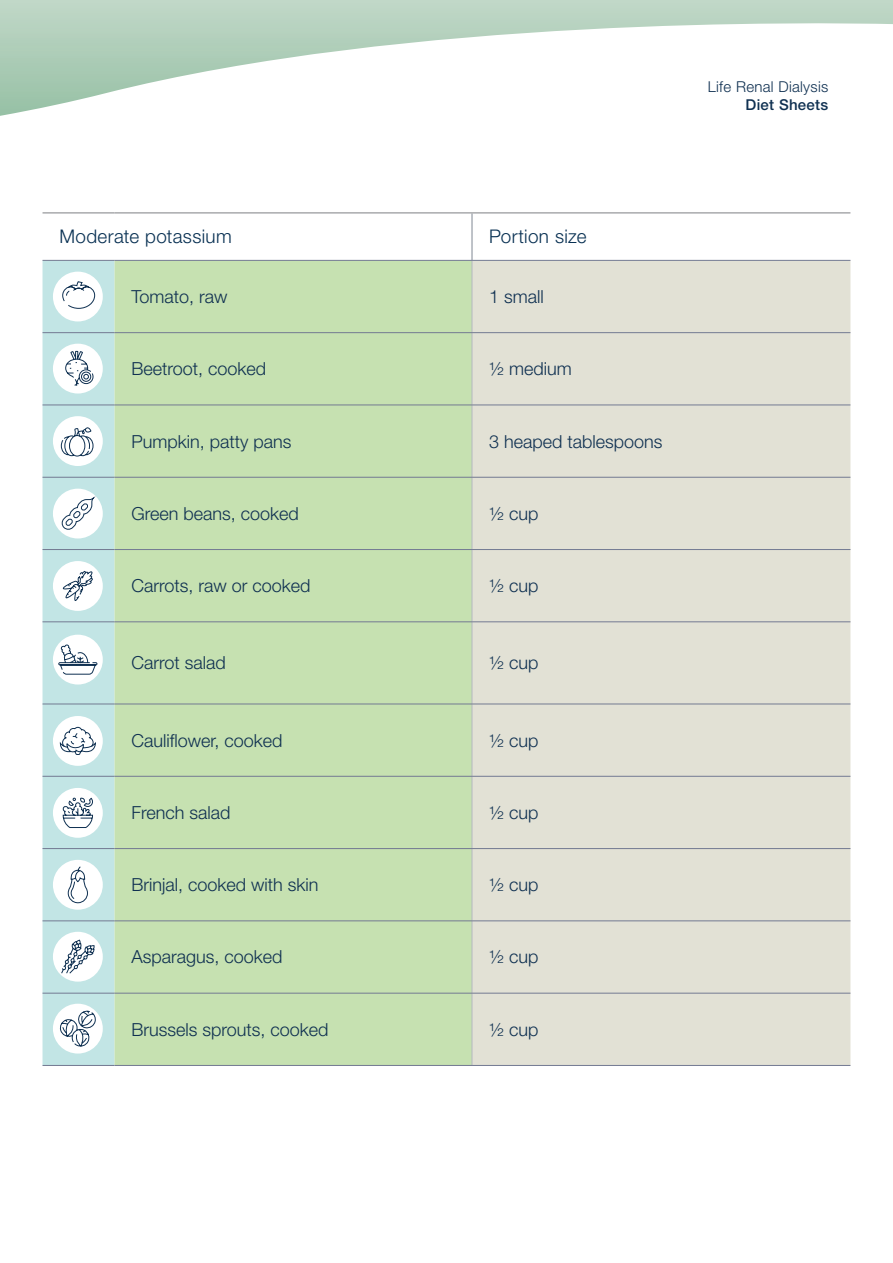
<style>
.page{position:relative;width:893px;height:1263px;background:#fff}
.page>*{position:absolute;margin:0;border:0;box-sizing:border-box;transform-origin:0 0}
.t1{font:300 18.9px "Helvetica Neue LT Std";letter-spacing:.02em;color:#093153}
._9pt_light_body{font:300 18px "Helvetica Neue LT Std";color:#0f3051}
._20pt_reg_page_heading{font:300 15px "Helvetica Neue LT Std";letter-spacing:.02em;color:#0f3051}
._20pt_reg_page_heading-2{font:500 15px "Helvetica Neue LT Std";letter-spacing:.02em;color:#0f3051}
</style>
<div class="page">
<svg style="left:0;top:0;width:893px;height:116px"></svg>
<div style="left:43px;top:261px;width:72px;height:804px;background:#c2e5e5"></div>
<div style="left:115px;top:261px;width:357px;height:804px;background:#c6e1b1"></div>
<div style="left:473px;top:261px;width:377px;height:804px;background:#e2e1d5"></div>
<hr style="left:472px;top:213px;width:1px;height:47px;background:#808893">
<hr style="left:472px;top:261px;width:1px;height:71px;background:#b5b9c0">
<hr style="left:472px;top:333px;width:1px;height:72px;background:#b5b9c0">
<hr style="left:472px;top:405px;width:1px;height:72px;background:#b5b9c0">
<hr style="left:472px;top:477px;width:1px;height:72px;background:#b5b9c0">
<hr style="left:472px;top:550px;width:1px;height:72px;background:#b5b9c0">
<hr style="left:472px;top:622px;width:1px;height:82px;background:#b5b9c0">
<hr style="left:472px;top:704px;width:1px;height:72px;background:#b5b9c0">
<hr style="left:472px;top:776px;width:1px;height:72px;background:#b5b9c0">
<hr style="left:472px;top:849px;width:1px;height:72px;background:#b5b9c0">
<hr style="left:472px;top:921px;width:1px;height:72px;background:#b5b9c0">
<hr style="left:472px;top:993px;width:1px;height:72px;background:#b5b9c0">
<hr style="left:43px;top:260px;width:72px;height:1px;background:#737a92">
<hr style="left:115px;top:260px;width:357px;height:1px;background:#737a92">
<hr style="left:472px;top:260px;width:378px;height:1px;background:#737a92">
<hr style="left:43px;top:332px;width:72px;height:1px;background:#737a92">
<hr style="left:115px;top:332px;width:357px;height:1px;background:#737a92">
<hr style="left:472px;top:332px;width:378px;height:1px;background:#737a92">
<hr style="left:43px;top:405px;width:72px;height:1px;background:#737a92">
<hr style="left:43px;top:477px;width:72px;height:1px;background:#737a92">
<hr style="left:115px;top:477px;width:357px;height:1px;background:#737a92">
<hr style="left:472px;top:477px;width:378px;height:1px;background:#737a92">
<hr style="left:43px;top:549px;width:72px;height:1px;background:#737a92">
<hr style="left:115px;top:549px;width:357px;height:1px;background:#737a92">
<hr style="left:472px;top:549px;width:378px;height:1px;background:#737a92">
<hr style="left:43px;top:621px;width:72px;height:1px;background:#737a92">
<hr style="left:115px;top:621px;width:357px;height:1px;background:#737a92">
<hr style="left:472px;top:621px;width:378px;height:1px;background:#737a92">
<hr style="left:43px;top:704px;width:72px;height:1px;background:#737a92">
<hr style="left:115px;top:704px;width:357px;height:1px;background:#737a92">
<hr style="left:472px;top:704px;width:378px;height:1px;background:#737a92">
<hr style="left:43px;top:776px;width:72px;height:1px;background:#737a92">
<hr style="left:115px;top:776px;width:357px;height:1px;background:#737a92">
<hr style="left:472px;top:776px;width:378px;height:1px;background:#737a92">
<hr style="left:43px;top:848px;width:72px;height:1px;background:#737a92">
<hr style="left:115px;top:848px;width:357px;height:1px;background:#737a92">
<hr style="left:472px;top:848px;width:378px;height:1px;background:#737a92">
<hr style="left:43px;top:920px;width:72px;height:1px;background:#737a92">
<hr style="left:115px;top:920px;width:357px;height:1px;background:#737a92">
<hr style="left:472px;top:920px;width:378px;height:1px;background:#737a92">
<hr style="left:43px;top:993px;width:72px;height:1px;background:#737a92">
<hr style="left:115px;top:993px;width:357px;height:1px;background:#737a92">
<hr style="left:472px;top:993px;width:378px;height:1px;background:#737a92">
<hr style="left:43px;top:1065px;width:72px;height:1px;background:#737a92">
<hr style="left:115px;top:1065px;width:357px;height:1px;background:#737a92">
<hr style="left:472px;top:1065px;width:378px;height:1px;background:#737a92">
<hr style="left:43px;top:212px;width:72px;height:1px;background:#939598">
<hr style="left:115px;top:212px;width:357px;height:1px;background:#939598">
<hr style="left:472px;top:212px;width:378px;height:1px;background:#939598">
<hr style="left:115px;top:405px;width:357px;height:1px;background:#737a92">
<hr style="left:472px;top:405px;width:378px;height:1px;background:#737a92">
<div style="left:53px;top:272px;width:50px;height:49px;background:#fff;border-radius:50%"></div>
<div style="left:53px;top:344px;width:50px;height:49px;background:#fff;border-radius:50%"></div>
<div style="left:53px;top:416px;width:50px;height:50px;background:#fff;border-radius:50%"></div>
<div style="left:53px;top:489px;width:50px;height:49px;background:#fff;border-radius:50%"></div>
<div style="left:53px;top:561px;width:50px;height:50px;background:#fff;border-radius:50%"></div>
<div style="left:53px;top:635px;width:50px;height:49px;background:#fff;border-radius:50%"></div>
<div style="left:53px;top:716px;width:50px;height:50px;background:#fff;border-radius:50%"></div>
<div style="left:53px;top:788px;width:50px;height:50px;background:#fff;border-radius:50%"></div>
<div style="left:53px;top:860px;width:50px;height:50px;background:#fff;border-radius:50%"></div>
<div style="left:53px;top:932px;width:50px;height:50px;background:#fff;border-radius:50%"></div>
<div style="left:53px;top:1004px;width:50px;height:49px;background:#fff;border-radius:50%"></div>
<svg style="left:65px;top:351px;width:28px;height:35px"></svg>
<svg style="left:61px;top:427px;width:32px;height:29px"></svg>
<svg style="left:61px;top:497px;width:33px;height:33px"></svg>
<svg style="left:62px;top:571px;width:31px;height:30px"></svg>
<svg style="left:58px;top:644px;width:39px;height:31px"></svg>
<svg style="left:60px;top:727px;width:36px;height:28px"></svg>
<svg style="left:62px;top:798px;width:31px;height:30px"></svg>
<svg style="left:68px;top:866px;width:20px;height:37px"></svg>
<svg style="left:61px;top:940px;width:33px;height:34px"></svg>
<svg style="left:59px;top:1010px;width:37px;height:38px"></svg>
<svg style="left:62px;top:281px;width:33px;height:28px"></svg>
<p class="_20pt_reg_page_heading" style="left:708px;top:78px;width:122px">Life Renal Dialysis</p>
<p class="_20pt_reg_page_heading-2" style="left:746px;top:96px;width:84px">Diet Sheets</p>
<p class="t1" style="left:60px;top:225px;width:174px">Moderate potassium</p>
<p class="t1" style="left:489px;top:225px;width:99px">Portion size</p>
<p class="_9pt_light_body" style="left:132px;top:285px;width:98px">Tomato, raw</p>
<p class="_9pt_light_body" style="left:489px;top:285px;width:56px">1 small</p>
<p class="_9pt_light_body" style="left:132px;top:358px;width:136px">Beetroot, cooked</p>
<p class="_9pt_light_body" style="left:489px;top:358px;width:84px">½ medium</p>
<p class="_9pt_light_body" style="left:132px;top:430px;width:162px">Pumpkin, patty pans</p>
<p class="_9pt_light_body" style="left:489px;top:430px;width:175px">3 heaped tablespoons</p>
<p class="_9pt_light_body" style="left:132px;top:502px;width:169px">Green beans, cooked</p>
<p class="_9pt_light_body" style="left:489px;top:502px;width:51px">½ cup</p>
<p class="_9pt_light_body" style="left:132px;top:575px;width:181px">Carrots, raw or cooked</p>
<p class="_9pt_light_body" style="left:489px;top:575px;width:51px">½ cup</p>
<p class="_9pt_light_body" style="left:132px;top:652px;width:96px">Carrot salad</p>
<p class="_9pt_light_body" style="left:489px;top:652px;width:51px">½ cup</p>
<p class="_9pt_light_body" style="left:132px;top:729px;width:153px">Cauliflower, cooked</p>
<p class="_9pt_light_body" style="left:489px;top:729px;width:51px">½ cup</p>
<p class="_9pt_light_body" style="left:132px;top:801px;width:101px">French salad</p>
<p class="_9pt_light_body" style="left:489px;top:801px;width:51px">½ cup</p>
<p class="_9pt_light_body" style="left:132px;top:874px;width:189px">Brinjal, cooked with skin</p>
<p class="_9pt_light_body" style="left:489px;top:874px;width:51px">½ cup</p>
<p class="_9pt_light_body" style="left:132px;top:946px;width:153px">Asparagus, cooked</p>
<p class="_9pt_light_body" style="left:489px;top:946px;width:51px">½ cup</p>
<p class="_9pt_light_body" style="left:132px;top:1018px;width:199px">Brussels sprouts, cooked</p>
<p class="_9pt_light_body" style="left:489px;top:1018px;width:51px">½ cup</p>
</div>
